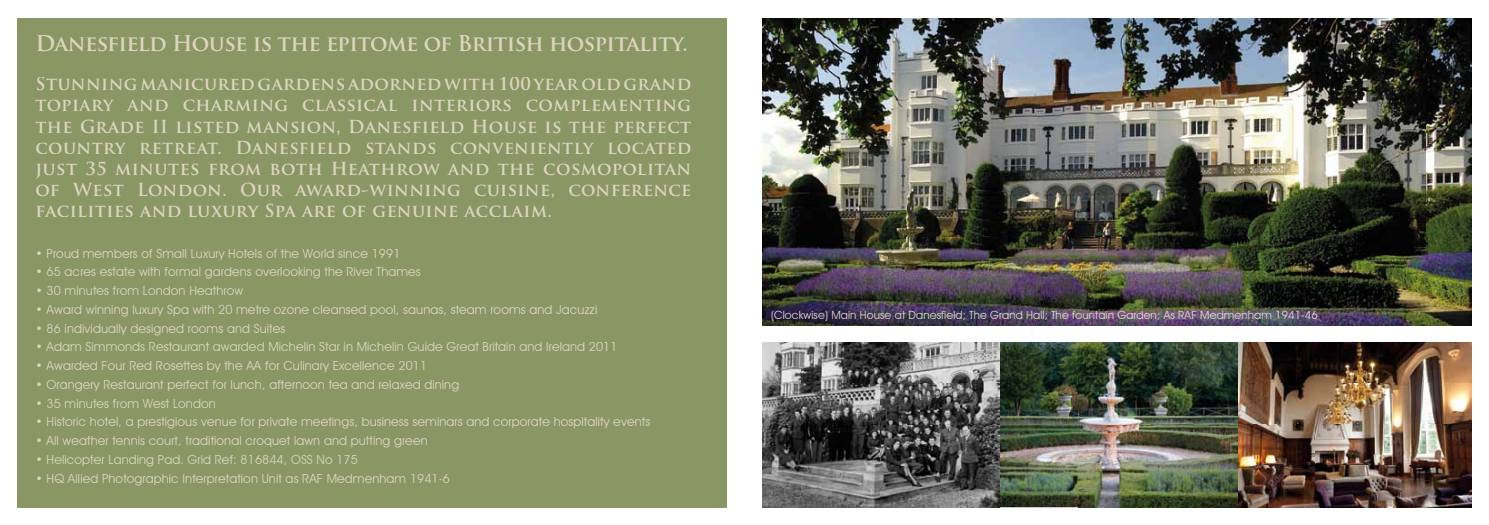
<style>
.page{position:relative;width:1489px;height:525px;background:#fff}
.page>*{position:absolute;margin:0;border:0;box-sizing:border-box;transform-origin:0 0}
.t1{font:700 21.25px "Trajan Pro";letter-spacing:-.025em;color:#ddd5c1}
.t2{font:700 17.5px/21px "Trajan Pro";letter-spacing:.025em;color:#ddd5c1;text-align:justify}
.t3{font:12.5px "Avant Garde IT Cby BT";letter-spacing:.01em;color:#ddd5c1}
.t4{font:11.25px "Avant Garde IT Cby BT";letter-spacing:.01em;color:#e6d8ca}
</style>
<div class="page">
<img style="left:762px;top:18px;width:708px;height:307px">
<img style="left:762px;top:343px;width:708px;height:164px">
<div style="left:18px;top:18px;width:708px;height:489px;background:#8b9665"></div>
<h1 class="t1" style="left:35px;top:30px;width:653px">Danesfield House is the epitome of British hospitality.</h1>
<p class="t2" style="left:35px;top:74px;width:657px">Stunning manicured gardens adorned with 100 year old grand topiary and charming classical interiors complementing the Grade II listed mansion, Danesfield House is the perfect country retreat. Danesfield stands conveniently located just 35 minutes from both Heathrow and the cosmopolitan of West London. Our award-winning cuisine, conference facilities and luxury Spa are of genuine acclaim.</p>
<p class="t3" style="left:35px;top:245px;width:366px">• Proud members of Small Luxury Hotels of the World since 1991</p>
<p class="t3" style="left:35px;top:264px;width:387px">• 65 acres estate with formal gardens overlooking the River Thames</p>
<p class="t3" style="left:35px;top:283px;width:209px">• 30 minutes from London Heathrow</p>
<p class="t3" style="left:35px;top:301px;width:563px">• Award winning luxury Spa with 20 metre ozone cleansed pool, saunas, steam rooms and Jacuzzi</p>
<p class="t3" style="left:35px;top:320px;width:251px">• 86 individually designed rooms and Suites</p>
<p class="t3" style="left:35px;top:339px;width:583px">• Adam Simmonds Restaurant awarded Michelin Star in Michelin Guide Great Britain and Ireland 2011</p>
<p class="t3" style="left:35px;top:358px;width:393px">• Awarded Four Red Rosettes by the AA for Culinary Excellence 2011</p>
<p class="t3" style="left:35px;top:376px;width:425px">• Orangery Restaurant perfect for lunch, afternoon tea and relaxed dining</p>
<p class="t3" style="left:35px;top:395px;width:182px">• 35 minutes from West London</p>
<p class="t3" style="left:35px;top:414px;width:616px">• Historic hotel, a prestigious venue for private meetings, business seminars and corporate hospitality events</p>
<p class="t3" style="left:35px;top:433px;width:394px">• All weather tennis court, traditional croquet lawn and putting green</p>
<p class="t3" style="left:35px;top:451px;width:324px">• Helicopter Landing Pad. Grid Ref: 816844, OSS No 175</p>
<p class="t3" style="left:35px;top:470px;width:416px">• HQ Allied Photographic Interpretation Unit as RAF Medmenham 1941-6</p>
<p class="t4" style="left:771px;top:307px;width:548px">(Clockwise) Main House at Danesfield; The Grand Hall; The fountain Garden; As RAF Medmenham 1941-46</p>
</div>
